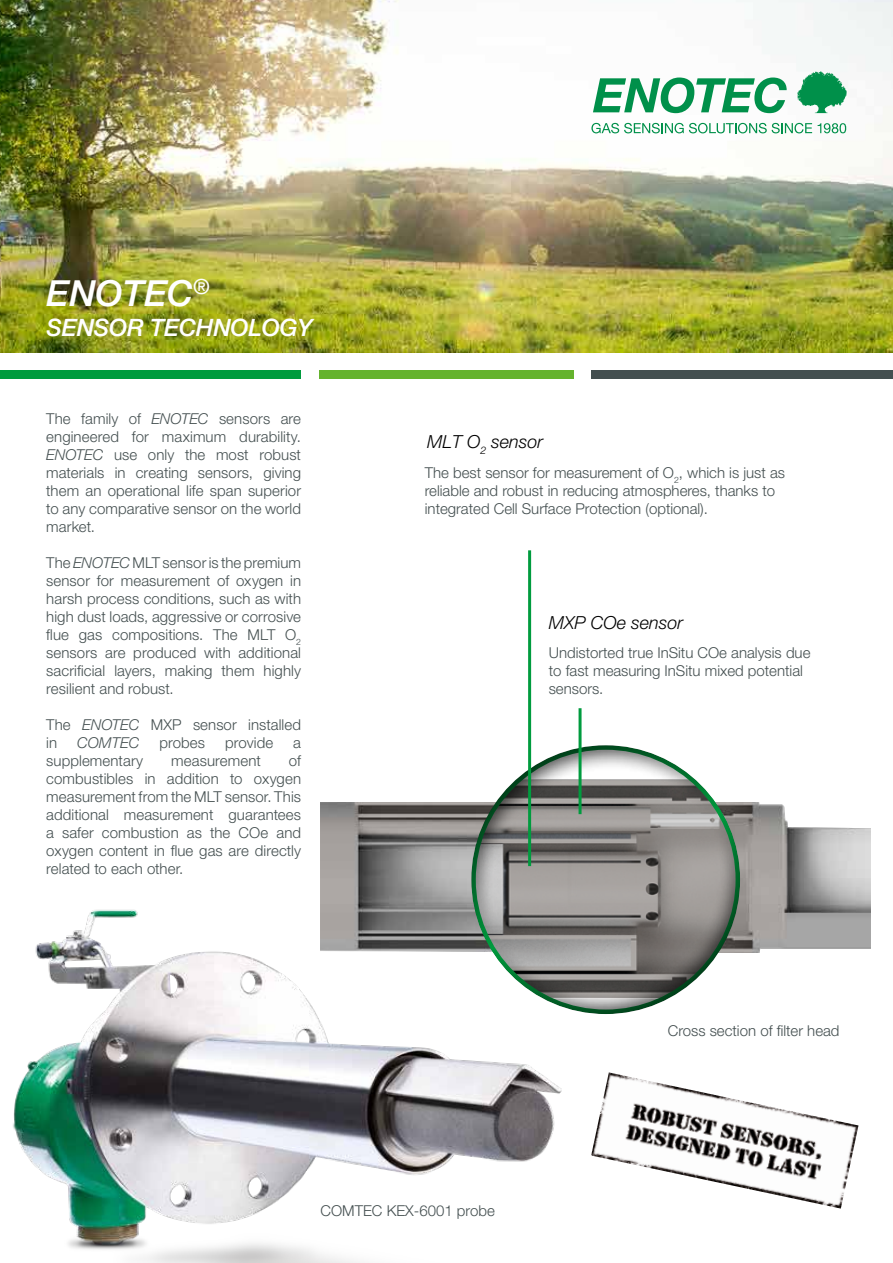
<style>
.page{position:relative;width:893px;height:1263px;background:#fff}
.page>*{position:absolute;margin:0;border:0;box-sizing:border-box;transform-origin:0 0}
.t1{font:italic 500 36px "Helvetica Neue";letter-spacing:.005em;color:#fff}
.t2{font:italic 500 24px "Helvetica Neue";letter-spacing:-.01em;color:#fff}
.t3{font:italic 300 18px "Helvetica Neue";color:#000}
.t4{font:300 15px/18px "Helvetica Neue";color:#444f50}
.t5{font:italic 300 15px "Helvetica Neue";color:#444f50}
.s1{font-style:italic}
</style>
<div class="page">
<img style="left:0;top:0;width:893px;height:352px">
<svg style="left:591px;top:123px;width:221px;height:10px"></svg>
<svg style="left:818px;top:123px;width:28px;height:10px"></svg>
<svg style="left:593px;top:78px;width:194px;height:35px"></svg>
<svg style="left:797px;top:72px;width:49px;height:41px"></svg>
<div style="left:0;top:371px;width:301px;height:8px;background:#009b3e"></div>
<div style="left:319px;top:371px;width:255px;height:8px;background:#65b32e"></div>
<div style="left:592px;top:371px;width:301px;height:8px;background:#444f50"></div>
<img style="left:320px;top:802px;width:551px;height:150px">
<img style="left:13px;top:888px;width:549px;height:374px">
<img style="left:591px;top:1072px;width:267px;height:136px">
<div style="left:470px;top:744px;width:271px;height:270px;background:#000;opacity:.7"></div>
<hr style="left:579px;top:708px;width:3px;height:106px;background:#009b3e">
<hr style="left:528px;top:550px;width:3px;height:316px;background:#009b3e">
<h1 class="t1" style="left:47px;top:272px;width:165px">ENOTEC<sup>®</sup></h1>
<h2 class="t2" style="left:46px;top:314px;width:268px">SENSOR TECHNOLOGY</h2>
<p class="t4" style="left:46px;top:410px;width:256px;text-align:justify">The family of <span class="s1">ENOTEC</span> sensors are engineered for maximum durability.<br><span class="s1">ENOTEC</span> use only the most robust materials in creating sensors, giving them an operational life span superior to any comparative sensor on the world market.</p>
<p class="t4" style="left:46px;top:554px;width:256px;text-align:justify">The <span class="s1">ENOTEC</span> MLT sensor is the premium sensor for measurement of oxygen in harsh process conditions, such as with high dust loads, aggressive or corrosive flue gas compositions. The MLT O<sub>2 </sub>sensors are produced with additional sacrificial layers, making them highly resilient and robust.</p>
<p class="t4" style="left:46px;top:716px;width:256px">The <span class="s1">ENOTEC</span> MXP sensor installed in</p>
<p class="t5" style="left:77px;top:734px;width:63px">COMTEC</p>
<p class="t4" style="left:159px;top:734px;width:47px">probes</p>
<p class="t4" style="left:225px;top:734px;width:50px">provide</p>
<p class="t4" style="left:293px;top:734px;width:9px">a</p>
<p class="t4" style="left:46px;top:752px;width:98px">supplementary</p>
<p class="t4" style="left:171px;top:752px;width:91px">measurement</p>
<p class="t4" style="left:46px;top:752px;width:256px;text-align:justify;text-indent:243px">of combustibles in addition to oxygen measurement from the MLT sensor. This additional measurement guarantees a safer combustion as the COe and oxygen content in flue gas are directly related to each other.</p>
<p class="t3" style="left:427px;top:431px;width:118px">MLT O<sub>2</sub> sensor</p>
<p class="t4" style="left:425px;top:464px;width:362px">The best sensor for measurement of O<sub>2</sub>, which is just as reliable and robust in reducing atmospheres, thanks to integrated Cell Surface Protection (optional).</p>
<p class="t3" style="left:549px;top:612px;width:136px">MXP COe sensor</p>
<p class="t4" style="left:549px;top:644px;width:263px">Undistorted true InSitu COe analysis due to fast measuring InSitu mixed potential sensors.</p>
<p class="t4" style="left:668px;top:1022px;width:173px">Cross section of filter head</p>
<p class="t4" style="left:321px;top:1202px;width:176px">COMTEC KEX-6001 probe</p>
</div>
